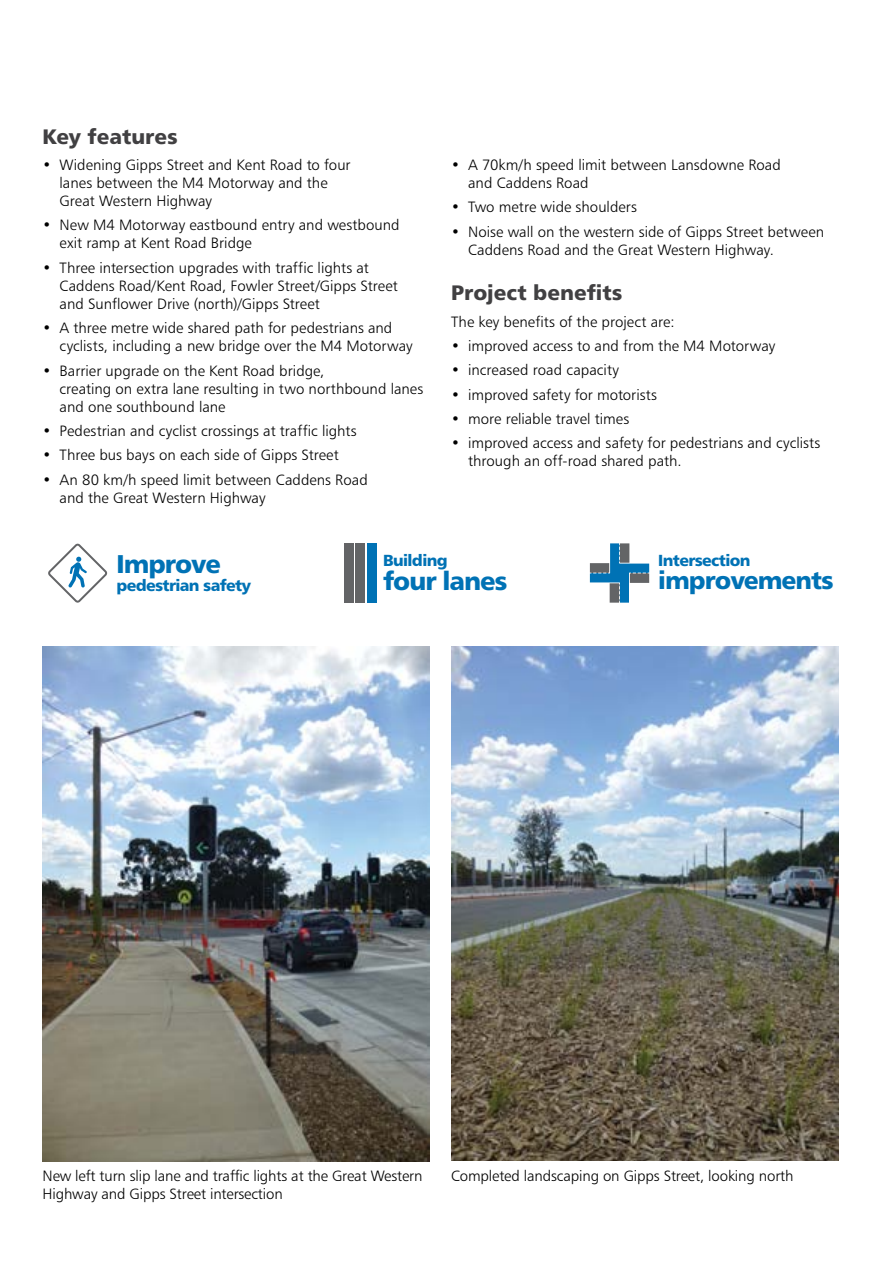
<style>
.page{position:relative;width:881px;height:1263px;background:#fff}
.page>*{position:absolute;margin:0;border:0;box-sizing:border-box;transform-origin:0 0}
.t1{font:700 25.65px "Trans Text Bd";letter-spacing:-.04em;color:#0072b5}
.t2{font:700 24.9px "Trans Text Bd";letter-spacing:-.04em;color:#0072b5}
._01_H2{font:700 21px "Trans Text Bd";color:#414042}
.t3{font:700 16.05px "Trans Text Bd";letter-spacing:-.04em;color:#0072b5}
._02_Body_b4_bullet{font:300 15px/18px "Trans Text Lt";color:#000}
.s1{font-family:"Trans Text Md";font-weight:500}
</style>
<div class="page">
<div style="left:344px;top:543px;width:9px;height:60px;background:#636466"></div>
<div style="left:355px;top:543px;width:10px;height:60px;background:#636466"></div>
<div style="left:367px;top:543px;width:9px;height:60px;background:#0072b5"></div>
<svg style="left:48px;top:544px;width:59px;height:59px"></svg>
<svg style="left:589px;top:543px;width:60px;height:60px"></svg>
<img style="left:43px;top:647px;width:386px;height:514px">
<img style="left:451px;top:646px;width:387px;height:515px">
<h2 class="_01_H2" style="left:43px;top:123px;width:137px">Key features</h2>
<p class="_02_Body_b4_bullet" style="left:60px;top:156px;width:292px;text-indent:-17px"><span class="s1">•</span> Widening Gipps Street and Kent Road to four lanes between the M4 Motorway and the<br>Great Western Highway</p>
<p class="_02_Body_b4_bullet" style="left:60px;top:216px;width:341px;text-indent:-17px"><span class="s1">•</span> New M4 Motorway eastbound entry and westbound exit ramp at Kent Road Bridge</p>
<p class="_02_Body_b4_bullet" style="left:60px;top:258px;width:339px;text-indent:-17px"><span class="s1">•</span> Three intersection upgrades with traffic lights at<br>Caddens Road/Kent Road, Fowler Street/Gipps Street and Sunflower Drive (north)/Gipps Street</p>
<p class="_02_Body_b4_bullet" style="left:60px;top:319px;width:354px;text-indent:-17px"><span class="s1">•</span> A three metre wide shared path for pedestrians and cyclists, including a new bridge over the M4 Motorway</p>
<p class="_02_Body_b4_bullet" style="left:60px;top:361px;width:365px;text-indent:-17px"><span class="s1">•</span> Barrier upgrade on the Kent Road bridge,<br>creating on extra lane resulting in two northbound lanes and one southbound lane</p>
<p class="_02_Body_b4_bullet" style="left:43px;top:421px;width:315px"><span class="s1">•</span> Pedestrian and cyclist crossings at traffic lights</p>
<p class="_02_Body_b4_bullet" style="left:43px;top:446px;width:297px"><span class="s1">•</span> Three bus bays on each side of Gipps Street</p>
<p class="_02_Body_b4_bullet" style="left:60px;top:470px;width:310px;text-indent:-17px"><span class="s1">•</span> An 80 km/h speed limit between Caddens Road and the Great Western Highway</p>
<p class="_02_Body_b4_bullet" style="left:468px;top:156px;width:314px;text-indent:-17px"><span class="s1">•</span> A 70km/h speed limit between Lansdowne Road and Caddens Road</p>
<p class="_02_Body_b4_bullet" style="left:451px;top:198px;width:187px"><span class="s1">•</span> Two metre wide shoulders</p>
<p class="_02_Body_b4_bullet" style="left:468px;top:222px;width:357px;text-indent:-17px"><span class="s1">•</span> Noise wall on the western side of Gipps Street between<br>Caddens Road and the Great Western Highway.</p>
<h2 class="_01_H2" style="left:451px;top:279px;width:173px">Project benefits</h2>
<p class="_02_Body_b4_bullet" style="left:451px;top:312px;width:225px">The key benefits of the project are:</p>
<p class="_02_Body_b4_bullet" style="left:451px;top:336px;width:325px"><span class="s1">•</span> improved access to and from the M4 Motorway</p>
<p class="_02_Body_b4_bullet" style="left:451px;top:361px;width:169px"><span class="s1">•</span> increased road capacity</p>
<p class="_02_Body_b4_bullet" style="left:451px;top:385px;width:207px"><span class="s1">•</span> improved safety for motorists</p>
<p class="_02_Body_b4_bullet" style="left:451px;top:410px;width:180px"><span class="s1">•</span> more reliable travel times</p>
<p class="_02_Body_b4_bullet" style="left:468px;top:434px;width:353px;text-indent:-17px"><span class="s1">•</span> improved access and safety for pedestrians and cyclists through an off-road shared path.</p>
<p class="t1" style="left:116px;top:548px;width:106px">Improve</p>
<p class="t3" style="left:116px;top:575px;width:136px">pedestrian safety</p>
<p class="t3" style="left:383px;top:550px;width:66px">Building</p>
<p class="t1" style="left:383px;top:565px;width:126px">four lanes</p>
<p class="t3" style="left:658px;top:550px;width:94px">Intersection</p>
<p class="t2" style="left:658px;top:564px;width:177px">improvements</p>
<p class="_02_Body_b4_bullet" style="left:43px;top:1167px;width:381px">New left turn slip lane and traffic lights at the Great Western</p>
<p class="_02_Body_b4_bullet" style="left:451px;top:1167px;width:344px">Completed landscaping on Gipps Street, looking north</p>
<p class="_02_Body_b4_bullet" style="left:43px;top:1185px;width:242px">Highway and Gipps Street intersection</p>
</div>
